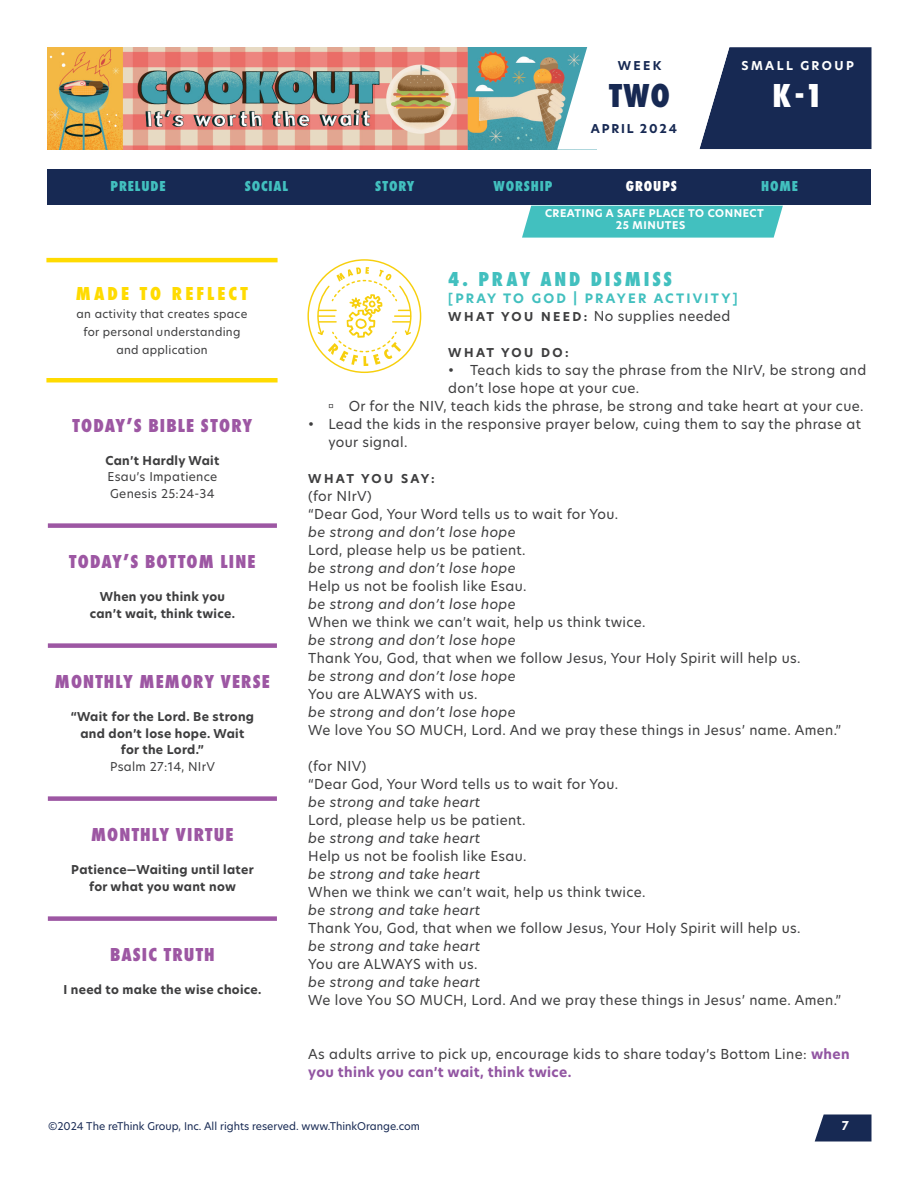
<style>
.page{position:relative;width:918px;height:1188px;background:#fff}
.page>*{position:absolute;margin:0;border:0;box-sizing:border-box;transform-origin:0 0}
.t1{font:800 34.5px "Futura PT Cond";color:#fff}
.t2{font:800 34.5px "Futura PT Cond";color:#172953}
.Paragraph_Style_1{font:800 21px "Futura PT Cond";letter-spacing:.135em;color:#42c0bf}
.t3{font:800 19.5px "Futura PT Cond";letter-spacing:.06em;color:#9d57a3}
.t4{font:800 19.5px "Futura PT Cond";letter-spacing:.16em;color:#ffdb01}
.t5{font:800 15px "Futura PT Cond";letter-spacing:.06em;color:#42c0bf}
.t6{font:800 15px "Futura PT Cond";letter-spacing:.06em;color:#fff}
.Paragraph_Style_1-2{font:13.5px/18px "New Hero";letter-spacing:.025em;color:#3e3e3f}
.Paragraph_Style_1-3{font:italic 13.5px "New Hero";letter-spacing:.025em;color:#3e3e3f}
.Paragraph_Style_1-4{font:700 12.75px "New Hero";letter-spacing:.175em;color:#42c0bf}
.Paragraph_Style_1-5{font:700 12px/16.5px "New Hero";letter-spacing:.025em;color:#3e3e3f;text-align:center}
.t7{font:12px/16.5px "New Hero";letter-spacing:.025em;color:#3e3e3f}
.t8{font:700 12px "New Hero";letter-spacing:.15em;color:#172953}
.t9{font:700 12px "New Hero";letter-spacing:.2em;color:#fff}
.Paragraph_Style_1-6{font:700 12px "New Hero";letter-spacing:.185em;color:#3e3e3f}
.Paragraph_Style_1-7{font:700 12px "New Hero";letter-spacing:.2em;color:#3e3e3f}
.t10{font:11.25px/18px "New Hero";letter-spacing:.025em;color:#3e3e3f;text-align:center}
.t11{font:10.5px "New Hero";color:#172953}
.t12{font:700 10.5px/12px "New Hero";letter-spacing:.05em;color:#fff}
.s1{font-weight:700;font-size:12px}
.s2{font-weight:700;color:#9255a2}
</style>
<div class="page">
<img style="left:47px;top:47px;width:510px;height:102px">
<svg style="left:815px;top:1114px;width:57px;height:28px;background:#314166"></svg>
<svg style="left:557px;top:47px;width:315px;height:103px"></svg>
<div style="left:48px;top:523px;width:229px;height:5px;background:#9d57a3"></div>
<div style="left:48px;top:643px;width:229px;height:5px;background:#9d57a3"></div>
<div style="left:48px;top:796px;width:229px;height:5px;background:#9d57a3"></div>
<div style="left:48px;top:916px;width:229px;height:5px;background:#9d57a3"></div>
<svg style="left:307px;top:259px;width:114px;height:114px"></svg>
<div style="left:47px;top:170px;width:824px;height:36px;background:#172953"></div>
<hr style="left:46px;top:378px;width:232px;height:4px;background:#ffdb01">
<hr style="left:46px;top:258px;width:232px;height:4px;background:#ffdb01">
<div style="left:522px;top:206px;width:261px;height:32px;background:#42c0bf"></div>
<p class="t8" style="left:618px;top:57px;width:45px">WEEK</p>
<h1 class="t2" style="left:609px;top:75px;width:62px">TWO</h1>
<p class="t8" style="left:591px;top:120px;width:88px">APRIL 2024</p>
<p class="t9" style="left:742px;top:57px;width:114px">SMALL GROUP</p>
<h1 class="t1" style="left:773px;top:75px;width:52px">K-1</h1>
<p class="t5" style="left:111px;top:177px;width:57px">PRELUDE</p>
<p class="t5" style="left:245px;top:177px;width:45px">SOCIAL</p>
<p class="t5" style="left:375px;top:177px;width:41px">STORY</p>
<p class="t5" style="left:494px;top:177px;width:60px">WORSHIP</p>
<p class="t6" style="left:626px;top:177px;width:53px">GROUPS</p>
<p class="t5" style="left:761px;top:177px;width:38px">HOME</p>
<h3 class="t4" style="left:76px;top:282px;width:174px">MADE TO REFLECT</h3>
<p class="t10" style="left:77px;top:305px;width:172px">an activity that creates space for personal understanding and application</p>
<h3 class="t3" style="left:73px;top:414px;width:181px">TODAY’S BIBLE STORY</h3>
<p class="Paragraph_Style_1-5" style="left:106px;top:452px;width:115px">Can’t Hardly Wait</p>
<p class="t7" style="left:107px;top:469px;width:111px">Esau’s Impatience<br>Genesis 25:24-34</p>
<h3 class="t3" style="left:69px;top:550px;width:188px">TODAY’S BOTTOM LINE</h3>
<p class="Paragraph_Style_1-5" style="left:90px;top:589px;width:147px">When you think you can’t wait, think twice.</p>
<h3 class="t3" style="left:55px;top:670px;width:216px">MONTHLY MEMORY VERSE</h3>
<p class="Paragraph_Style_1-5" style="left:71px;top:709px;width:185px">“Wait for the Lord. Be strong and don’t lose hope. Wait for the Lord.”</p>
<p class="t7" style="left:110px;top:758px;width:107px">Psalm 27:14, NIrV</p>
<h3 class="t3" style="left:91px;top:823px;width:144px">MONTHLY VIRTUE</h3>
<p class="Paragraph_Style_1-5" style="left:71px;top:862px;width:184px">Patience—Waiting until later for what you want now</p>
<h3 class="t3" style="left:110px;top:943px;width:106px">BASIC TRUTH</h3>
<p class="Paragraph_Style_1-5" style="left:63px;top:982px;width:200px">I need to make the wise choice.</p>
<p class="t12" style="left:616px;top:207px;width:150px;text-indent:-71px">CREATING A SAFE PLACE TO CONNECT<br>25 MINUTES</p>
<p class="Paragraph_Style_1" style="left:448px;top:267px;width:225px">4. PRAY AND DISMISS</p>
<p class="Paragraph_Style_1-4" style="left:448px;top:289px;width:291px">[PRAY TO GOD | PRAYER ACTIVITY]</p>
<p class="Paragraph_Style_1-2" style="left:448px;top:306px;width:284px"><span class="s1">W H AT YO U N E E D :</span> No supplies needed</p>
<p class="Paragraph_Style_1-7" style="left:448px;top:344px;width:122px">WHAT YOU DO:</p>
<p class="Paragraph_Style_1-2" style="left:448px;top:360px;width:419px">• Teach kids to say the phrase from the NIrV, be strong and don’t lose hope at your cue.</p>
<p class="Paragraph_Style_1-2" style="left:349px;top:396px;width:516px">Or for the NIV, teach kids the phrase, be strong and take heart at your cue.</p>
<p class="Paragraph_Style_1-2" style="left:328px;top:414px;width:534px;text-indent:-20px">• Lead the kids in the responsive prayer below, cuing them to say the phrase at your signal.</p>
<p class="Paragraph_Style_1-6" style="left:308px;top:470px;width:128px">WHAT YOU SAY:</p>
<p class="Paragraph_Style_1-2" style="left:308px;top:486px;width:65px">(for NIrV)</p>
<p class="Paragraph_Style_1-2" style="left:308px;top:504px;width:311px">“Dear God, Your Word tells us to wait for You.</p>
<p class="Paragraph_Style_1-3" style="left:308px;top:522px;width:209px">be strong and don’t lose hope</p>
<p class="Paragraph_Style_1-2" style="left:308px;top:540px;width:219px">Lord, please help us be patient.</p>
<p class="Paragraph_Style_1-3" style="left:308px;top:558px;width:209px">be strong and don’t lose hope</p>
<p class="Paragraph_Style_1-2" style="left:308px;top:576px;width:220px">Help us not be foolish like Esau.</p>
<p class="Paragraph_Style_1-3" style="left:308px;top:594px;width:209px">be strong and don’t lose hope</p>
<p class="Paragraph_Style_1-2" style="left:308px;top:612px;width:339px">When we think we can’t wait, help us think twice.</p>
<p class="Paragraph_Style_1-3" style="left:308px;top:630px;width:209px">be strong and don’t lose hope</p>
<p class="Paragraph_Style_1-2" style="left:308px;top:648px;width:494px">Thank You, God, that when we follow Jesus, Your Holy Spirit will help us.</p>
<p class="Paragraph_Style_1-3" style="left:308px;top:666px;width:209px">be strong and don’t lose hope</p>
<p class="Paragraph_Style_1-2" style="left:308px;top:684px;width:171px">You are ALWAYS with us.</p>
<p class="Paragraph_Style_1-3" style="left:308px;top:702px;width:209px">be strong and don’t lose hope</p>
<p class="Paragraph_Style_1-2" style="left:308px;top:720px;width:535px">We love You SO MUCH, Lord. And we pray these things in Jesus’ name. Amen.”</p>
<p class="Paragraph_Style_1-2" style="left:308px;top:756px;width:60px">(for NIV)</p>
<p class="Paragraph_Style_1-2" style="left:308px;top:774px;width:311px">“Dear God, Your Word tells us to wait for You.</p>
<p class="Paragraph_Style_1-3" style="left:308px;top:792px;width:174px">be strong and take heart</p>
<p class="Paragraph_Style_1-2" style="left:308px;top:810px;width:219px">Lord, please help us be patient.</p>
<p class="Paragraph_Style_1-3" style="left:308px;top:828px;width:174px">be strong and take heart</p>
<p class="Paragraph_Style_1-2" style="left:308px;top:846px;width:220px">Help us not be foolish like Esau.</p>
<p class="Paragraph_Style_1-3" style="left:308px;top:864px;width:174px">be strong and take heart</p>
<p class="Paragraph_Style_1-2" style="left:308px;top:882px;width:339px">When we think we can’t wait, help us think twice.</p>
<p class="Paragraph_Style_1-3" style="left:308px;top:900px;width:174px">be strong and take heart</p>
<p class="Paragraph_Style_1-2" style="left:308px;top:918px;width:494px">Thank You, God, that when we follow Jesus, Your Holy Spirit will help us.</p>
<p class="Paragraph_Style_1-3" style="left:308px;top:936px;width:174px">be strong and take heart</p>
<p class="Paragraph_Style_1-2" style="left:308px;top:954px;width:171px">You are ALWAYS with us.</p>
<p class="Paragraph_Style_1-3" style="left:308px;top:972px;width:174px">be strong and take heart</p>
<p class="Paragraph_Style_1-2" style="left:308px;top:990px;width:535px">We love You SO MUCH, Lord. And we pray these things in Jesus’ name. Amen.”</p>
<p class="Paragraph_Style_1-2" style="left:308px;top:1044px;width:543px">As adults arrive to pick up, encourage kids to share today’s Bottom Line: <span class="s2">when you think you can’t wait, think twice.</span></p>
<p class="t11" style="left:48px;top:1118px;width:374px">©2024 The reThink Group, Inc. All rights reserved. www.ThinkOrange.com</p>
<p class="t9" style="left:842px;top:1117px;width:9px">7</p>
</div>
